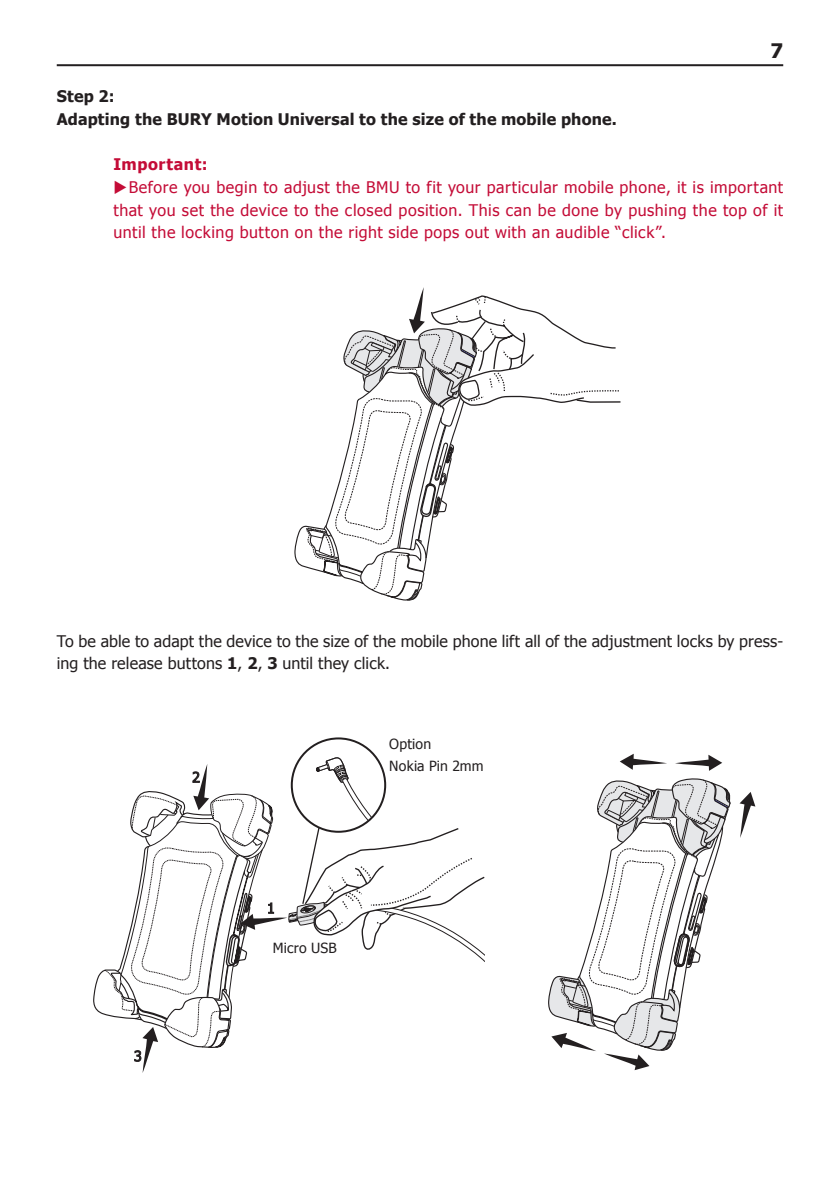
<style>
.page{position:relative;width:840px;height:1191px;background:#fff}
.page>*{position:absolute;margin:0;border:0;box-sizing:border-box;transform-origin:0 0}
.t1{font:700 20px "Tahoma";color:#231f20}
.t2{font:16px/22.6px "Tahoma";letter-spacing:.035em;color:#c40c37;text-align:justify}
.t3{font:16px/22.6px "Tahoma";letter-spacing:.01em;color:#231f20}
.t4{font:700 16px/22.6px "Tahoma";letter-spacing:.01em;color:#231f20}
.t5{font:700 16px "Tahoma";letter-spacing:.035em;color:#c40c37}
.t6{font:14px/22.6px "Tahoma";letter-spacing:.01em;color:#231f20}
.s1{font-weight:700}
</style>
<div class="page">
<hr style="left:57px;top:64px;width:725px;height:2px;background:#231f20">
<svg style="left:294px;top:287px;width:327px;height:314px"></svg>
<svg style="left:93px;top:756px;width:391px;height:317px"></svg>
<div style="left:290px;top:737px;width:96px;height:95px;border:2px solid #231f20;border-radius:50%"></div>
<svg style="left:739px;top:792px;width:16px;height:46px"></svg>
<svg style="left:620px;top:753px;width:101px;height:18px"></svg>
<svg style="left:548px;top:778px;width:182px;height:292px"></svg>
<p class="t1" style="left:770px;top:37px;width:14px">7</p>
<p class="t4" style="left:57px;top:84px;width:561px">Step 2:<br>Adapting the BURY Motion Universal to the size of the mobile phone.</p>
<p class="t5" style="left:113px;top:153px;width:96px">Important:</p>
<p class="t2" style="left:113px;top:175px;width:671px;text-indent:15px">Before you begin to adjust the BMU to fit your particular mobile phone, it is important that you set the device to the closed position. This can be done by pushing the top of it until the locking button on the right side pops out with an audible “click”.</p>
<p class="t3" style="left:57px;top:628px;width:727px">To be able to adapt the device to the size of the mobile phone lift all of the adjustment locks by press&shy;ing the release buttons <span class="s1">1</span>, <span class="s1">2</span>, <span class="s1">3</span> until they click.</p>
<p class="t6" style="left:389px;top:731px;width:96px">Option<br>Nokia Pin 2mm</p>
<p class="t6" style="left:273px;top:935px;width:65px">Micro USB</p>
</div>
